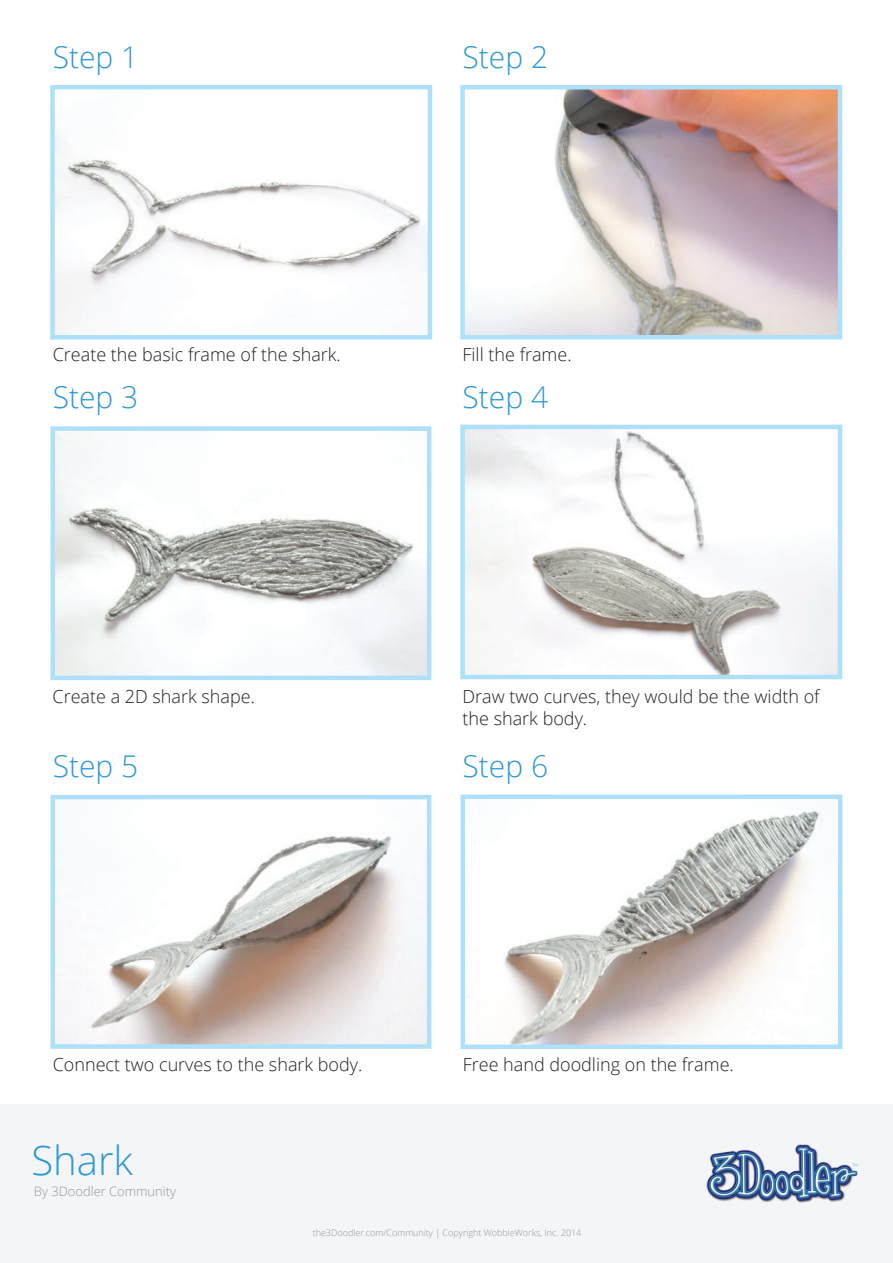
<style>
.page{position:relative;width:893px;height:1263px;background:#fff}
.page>*{position:absolute;margin:0;border:0;box-sizing:border-box;transform-origin:0 0}
.t1{font:300 40.05px "Open Sans";color:#2d98d4}
.t2{font:300 30px "Open Sans";color:#2d98d4}
.t3{font:300 18px/21.6px "Open Sans";color:#231f20}
.t4{font:300 12.9px "Open Sans";color:#939598}
.t5{font:300 9px "Open Sans";color:#939598}
</style>
<div class="page">
<img style="left:55px;top:136px;width:372px;height:199px">
<img style="left:465px;top:90px;width:372px;height:244px">
<img style="left:55px;top:431px;width:371px;height:244px">
<img style="left:465px;top:430px;width:372px;height:244px">
<img style="left:55px;top:836px;width:371px;height:208px">
<img style="left:465px;top:799px;width:372px;height:245px">
<div style="left:0;top:1104px;width:893px;height:159px;background:#f4f5f6"></div>
<img style="left:706px;top:1144px;width:152px;height:59px">
<div style="left:50px;top:85px;width:382px;height:255px;border:4px solid #aee1f9"></div>
<div style="left:460px;top:85px;width:382px;height:254px;border:4px solid #aee1f9"></div>
<div style="left:50px;top:426px;width:381px;height:254px;border:4px solid #aee1f9"></div>
<div style="left:460px;top:425px;width:382px;height:254px;border:4px solid #aee1f9"></div>
<div style="left:50px;top:795px;width:381px;height:254px;border:4px solid #aee1f9"></div>
<div style="left:460px;top:794px;width:382px;height:255px;border:4px solid #aee1f9"></div>
<h2 class="t2" style="left:53px;top:36px;width:87px">Step 1</h2>
<h2 class="t2" style="left:463px;top:36px;width:87px">Step 2</h2>
<p class="t3" style="left:53px;top:343px;width:290px">Create the basic frame of the shark.</p>
<p class="t3" style="left:463px;top:343px;width:111px">Fill the frame.</p>
<h2 class="t2" style="left:53px;top:377px;width:87px">Step 3</h2>
<h2 class="t2" style="left:463px;top:377px;width:87px">Step 4</h2>
<p class="t3" style="left:53px;top:685px;width:204px">Create a 2D shark shape.</p>
<p class="t3" style="left:463px;top:685px;width:359px">Draw two curves, they would be the width of the shark body.</p>
<h2 class="t2" style="left:53px;top:746px;width:87px">Step 5</h2>
<h2 class="t2" style="left:463px;top:746px;width:87px">Step 6</h2>
<p class="t3" style="left:53px;top:1053px;width:311px">Connect two curves to the shark body.</p>
<p class="t3" style="left:463px;top:1053px;width:273px">Free hand doodling on the frame.</p>
<h1 class="t1" style="left:31px;top:1133px;width:103px">Shark</h1>
<p class="t4" style="left:34px;top:1183px;width:144px">By 3Doodler Community</p>
<p class="t5" style="left:313px;top:1226px;width:270px">the3Doodler.com/Community | Copyright WobbleWorks, Inc. 2014</p>
</div>
